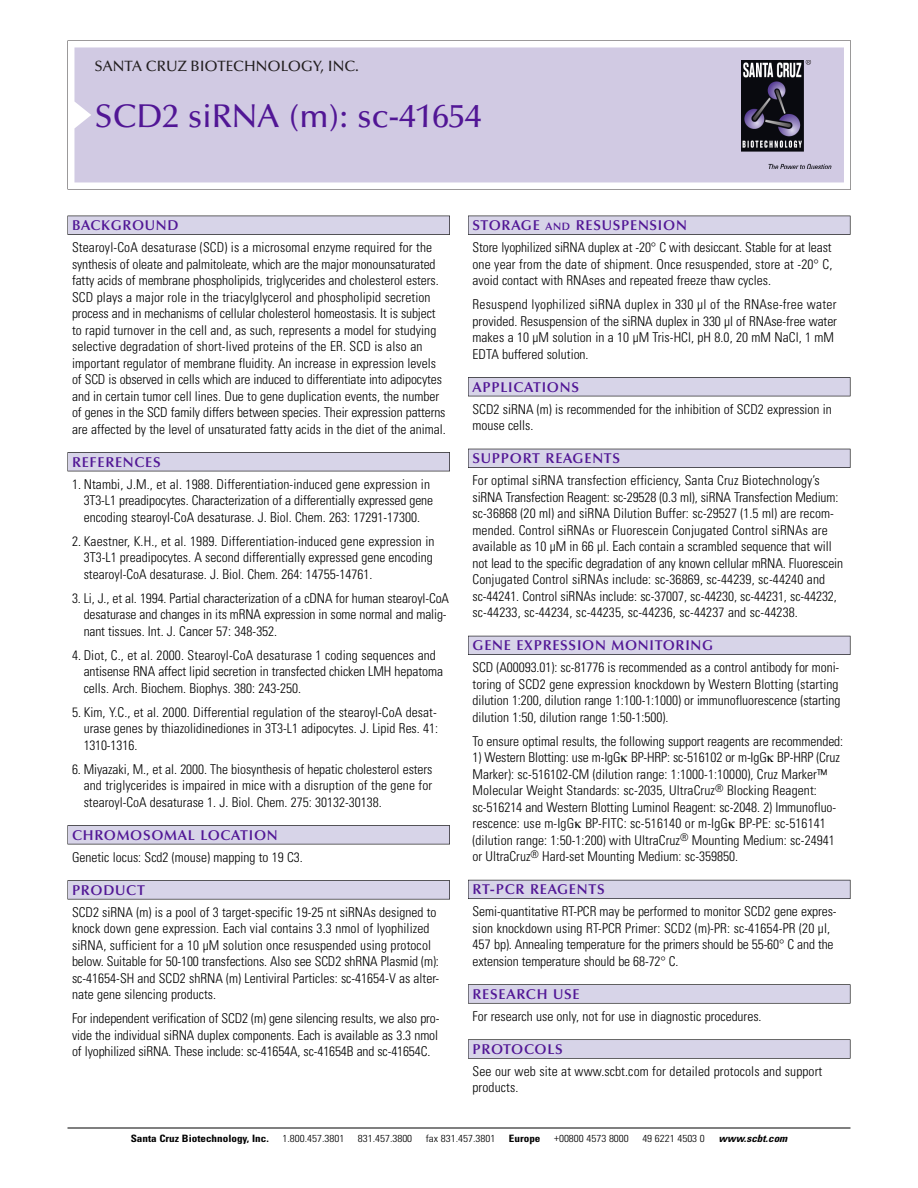
<style>
.page{position:relative;width:918px;height:1188px;background:#fff}
.page>*{position:absolute;margin:0;border:0;box-sizing:border-box;transform-origin:0 0}
.t1{font:500 33px "Optima";color:#511695}
.t2{font:500 15px "Optima";color:#231f20}
.t3{font:600 14.25px "Optima";letter-spacing:.05em;color:#511695}
.t4{font:300 condensed 13.5px/16.5px "Univers";color:#000}
.t5{font:300 condensed 10.2px "Univers";color:#000;scale:1.1 1}
.t6{font:700 condensed 10.2px "Univers";color:#000;scale:1.1 1}
.t7{font:italic 700 condensed 10.2px "Univers";color:#000;scale:1.1 1}
.s1{font-size:10.65px}
</style>
<div class="page">
<svg style="left:74px;top:41px;width:777px;height:148px"></svg>
<div style="left:74px;top:47px;width:770px;height:135px;background:#d1cae3"></div>
<img style="left:741px;top:60px;width:90px;height:108px">
<div style="left:68px;top:216px;width:382px;height:19px;background:#535256"></div>
<div style="left:68px;top:216px;width:381px;height:18px;background:#d7d4e8"></div>
<div style="left:68px;top:452px;width:382px;height:19px;background:#515155"></div>
<div style="left:68px;top:453px;width:381px;height:18px;background:#d7d4e8"></div>
<div style="left:68px;top:825px;width:382px;height:19px;background:#545357"></div>
<div style="left:68px;top:826px;width:381px;height:18px;background:#d7d4e8"></div>
<div style="left:68px;top:880px;width:382px;height:19px;background:#575659"></div>
<div style="left:68px;top:881px;width:381px;height:18px;background:#d7d4e8"></div>
<div style="left:468px;top:216px;width:382px;height:19px;background:#535256"></div>
<div style="left:468px;top:216px;width:382px;height:18px;background:#d7d4e8"></div>
<div style="left:468px;top:377px;width:382px;height:19px;background:#515155"></div>
<div style="left:468px;top:378px;width:382px;height:18px;background:#d7d4e8"></div>
<div style="left:468px;top:449px;width:382px;height:19px;background:#515057"></div>
<div style="left:468px;top:449px;width:382px;height:18px;background:#d7d4e8"></div>
<div style="left:468px;top:636px;width:382px;height:19px;background:#535259"></div>
<div style="left:468px;top:636px;width:382px;height:18px;background:#d7d4e8"></div>
<div style="left:468px;top:880px;width:382px;height:19px;background:#595860"></div>
<div style="left:468px;top:880px;width:382px;height:18px;background:#d7d4e8"></div>
<div style="left:468px;top:984px;width:382px;height:20px;background:#676767"></div>
<div style="left:468px;top:985px;width:382px;height:18px;background:#d7d4e8"></div>
<div style="left:468px;top:1039px;width:382px;height:20px;background:#666"></div>
<div style="left:468px;top:1040px;width:382px;height:18px;background:#d7d4e8"></div>
<hr style="left:68px;top:1128px;width:782px;height:1px;background:#000">
<p class="t2" style="left:94px;top:60px;width:266px">SANTA CRUZ BIOTECHNOLOGY, INC.</p>
<p class="t1" style="left:94px;top:102px;width:389px">SCD2 siRNA (m): sc-41654</p>
<p class="t3" style="left:72px;top:219px;width:108px">BACKGROUND</p>
<p class="t4" style="left:72px;top:240px;width:375px">Stearoyl-CoA desaturase (SCD) is a microsomal enzyme required for the synthesis of oleate and palmitoleate, which are the major monounsaturated fatty acids of membrane phospholipids, triglycerides and cholesterol esters.<br>SCD plays a major role in the triacylglycerol and phospholipid secretion process and in mechanisms of cellular cholesterol homeostasis. It is subject to rapid turnover in the cell and, as such, represents a model for studying selective degradation of short-lived proteins of the ER. SCD is also an important regulator of membrane fluidity. An increase in expression levels of SCD is observed in cells which are induced to differentiate into adipocytes and in certain tumor cell lines. Due to gene duplication events, the number of genes in the SCD family differs between species. Their expression patterns are affected by the level of unsaturated fatty acids in the diet of the animal.</p>
<p class="t3" style="left:72px;top:456px;width:90px">REFERENCES</p>
<p class="t4" style="left:84px;top:477px;width:351px;text-indent:-12px">1. Ntambi, J.M., et al. 1988. Differentiation-induced gene expression in<br>3T3-L1 preadipocytes. Characterization of a differentially expressed gene encoding stearoyl-CoA desaturase. J. Biol. Chem. 263: 17291-17300.</p>
<p class="t4" style="left:84px;top:534px;width:352px;text-indent:-12px">2. Kaestner, K.H., et al. 1989. Differentiation-induced gene expression in<br>3T3-L1 preadipocytes. A second differentially expressed gene encoding stearoyl-CoA desaturase. J. Biol. Chem. 264: 14755-14761.</p>
<p class="t4" style="left:84px;top:591px;width:367px;text-indent:-12px">3. Li, J., et al. 1994. Partial characterization of a cDNA for human stearoyl-CoA desaturase and changes in its mRNA expression in some normal and malig&shy;nant tissues. Int. J. Cancer 57: 348-352.</p>
<p class="t4" style="left:84px;top:648px;width:361px;text-indent:-12px">4. Diot, C., et al. 2000. Stearoyl-CoA desaturase 1 coding sequences and antisense RNA affect lipid secretion in transfected chicken LMH hepatoma cells. Arch. Biochem. Biophys. 380: 243-250.</p>
<p class="t4" style="left:84px;top:705px;width:356px;text-align:justify;text-indent:-12px">5. Kim, Y.C., et al. 2000. Differential regulation of the stearoyl-CoA desat&shy;urase genes by thiazolidinediones in 3T3-L1 adipocytes. J. Lipid Res. 41:<br>1310-1316.</p>
<p class="t4" style="left:84px;top:762px;width:350px;text-align:justify;text-indent:-12px">6. Miyazaki, M., et al. 2000. The biosynthesis of hepatic cholesterol esters and triglycerides is impaired in mice with a disruption of the gene for stearoyl-CoA desaturase 1. J. Biol. Chem. 275: 30132-30138.</p>
<p class="t3" style="left:72px;top:829px;width:207px">CHROMOSOMAL LOCATION</p>
<p class="t4" style="left:72px;top:850px;width:232px">Genetic locus: Scd2 (mouse) mapping to 19 C3.</p>
<p class="t3" style="left:72px;top:884px;width:74px">PRODUCT</p>
<p class="t4" style="left:72px;top:905px;width:369px">SCD2 siRNA (m) is a pool of 3 target-specific 19-25 nt siRNAs designed to knock down gene expression. Each vial contains 3.3 nmol of lyophilized siRNA, sufficient for a 10 µM solution once resuspended using protocol below. Suitable for 50-100 transfections. Also see SCD2 shRNA Plasmid (m): sc-41654-SH and SCD2 shRNA (m) Lentiviral Particles: sc-41654-V as alter&shy;nate gene silencing products.</p>
<p class="t4" style="left:72px;top:1012px;width:369px;text-align:justify">For independent verification of SCD2 (m) gene silencing results, we also pro&shy;vide the individual siRNA duplex components. Each is available as 3.3 nmol of lyophilized siRNA. These include: sc-41654A, sc-41654B and sc-41654C.</p>
<p class="t3" style="left:473px;top:219px;width:216px">STORAGE <span class="s1">AND</span> RESUSPENSION</p>
<p class="t4" style="left:473px;top:240px;width:361px;text-align:justify">Store lyophilized siRNA duplex at -20° C with desiccant. Stable for at least one year from the date of shipment. Once resuspended, store at -20° C, avoid contact with RNAses and repeated freeze thaw cycles.</p>
<p class="t4" style="left:473px;top:297px;width:366px">Resuspend lyophilized siRNA duplex in 330 µl of the RNAse-free water provided. Resuspension of the siRNA duplex in 330 µl of RNAse-free water makes a 10 µM solution in a 10 µM Tris-HCl, pH 8.0, 20 mM NaCl, 1 mM EDTA buffered solution.</p>
<p class="t3" style="left:473px;top:381px;width:108px">APPLICATIONS</p>
<p class="t4" style="left:473px;top:402px;width:361px">SCD2 siRNA (m) is recommended for the inhibition of SCD2 expression in mouse cells.</p>
<p class="t3" style="left:473px;top:452px;width:149px">SUPPORT REAGENTS</p>
<p class="t4" style="left:473px;top:474px;width:372px">For optimal siRNA transfection efficiency, Santa Cruz Biotechnology’s siRNA Transfection Reagent: sc-29528 (0.3 ml), siRNA Transfection Medium: sc-36868 (20 ml) and siRNA Dilution Buffer: sc-29527 (1.5 ml) are recom&shy;mended. Control siRNAs or Fluorescein Conjugated Control siRNAs are available as 10 µM in 66 µl. Each contain a scrambled sequence that will not lead to the specific degradation of any known cellular mRNA. Fluorescein Conjugated Control siRNAs include: sc-36869, sc-44239, sc-44240 and sc-44241. Control siRNAs include: sc-37007, sc-44230, sc-44231, sc-44232, sc-44233, sc-44234, sc-44235, sc-44236, sc-44237 and sc-44238.</p>
<p class="t3" style="left:473px;top:639px;width:242px">GENE EXPRESSION MONITORING</p>
<p class="t4" style="left:473px;top:661px;width:369px">SCD (A00093.01): sc-81776 is recommended as a control antibody for moni&shy;toring of SCD2 gene expression knockdown by Western Blotting (starting dilution 1:200, dilution range 1:100-1:1000) or immunofluorescence (starting dilution 1:50, dilution range 1:50-1:500).</p>
<p class="t4" style="left:473px;top:734px;width:372px">To ensure optimal results, the following support reagents are recommended:</p>
<p class="t4" style="left:473px;top:751px;width:369px">1) Western Blotting: use m-IgG BP-HRP: sc-516102 or m-IgG BP-HRP (Cruz Marker): sc-516102-CM (dilution range: 1:1000-1:10000), Cruz Marker™ Molecular Weight Standards: sc-2035, UltraCruz<sup>®</sup> Blocking Reagent: sc-516214 and Western Blotting Luminol Reagent: sc-2048. 2) Immunofluo&shy;rescence: use m-IgG BP-FITC: sc-516140 or m-IgG BP-PE: sc-516141 (dilution range: 1:50-1:200) with UltraCruz<sup>®</sup> Mounting Medium: sc-24941 or UltraCruz<sup>®</sup> Hard-set Mounting Medium: sc-359850.</p>
<p class="t3" style="left:473px;top:883px;width:134px">RT-PCR REAGENTS</p>
<p class="t4" style="left:473px;top:905px;width:366px">Semi-quantitative RT-PCR may be performed to monitor SCD2 gene expres&shy;sion knockdown using RT-PCR Primer: SCD2 (m)-PR: sc-41654-PR (20 µl, 457 bp). Annealing temperature for the primers should be 55-60° C and the extension temperature should be 68-72° C.</p>
<p class="t3" style="left:473px;top:988px;width:109px">RESEARCH USE</p>
<p class="t4" style="left:473px;top:1009px;width:291px">For research use only, not for use in diagnostic procedures.</p>
<p class="t3" style="left:473px;top:1043px;width:92px">PROTOCOLS</p>
<p class="t4" style="left:473px;top:1064px;width:351px">See our web site at www.scbt.com for detailed protocols and support products.</p>
<p class="t6" style="left:131px;top:1135px;width:127px">Santa Cruz Biotechnology, Inc.</p>
<p class="t5" style="left:282px;top:1135px;width:58px">1.800.457.3801</p>
<p class="t5" style="left:358px;top:1135px;width:51px">831.457.3800</p>
<p class="t5" style="left:426px;top:1135px;width:65px">fax 831.457.3801</p>
<p class="t6" style="left:509px;top:1135px;width:30px">Europe</p>
<p class="t5" style="left:554px;top:1135px;width:69px">+00800 4573 8000</p>
<p class="t5" style="left:642px;top:1135px;width:58px">49 6221 4503 0</p>
<p class="t7" style="left:719px;top:1135px;width:66px">www.scbt.com</p>
</div>
